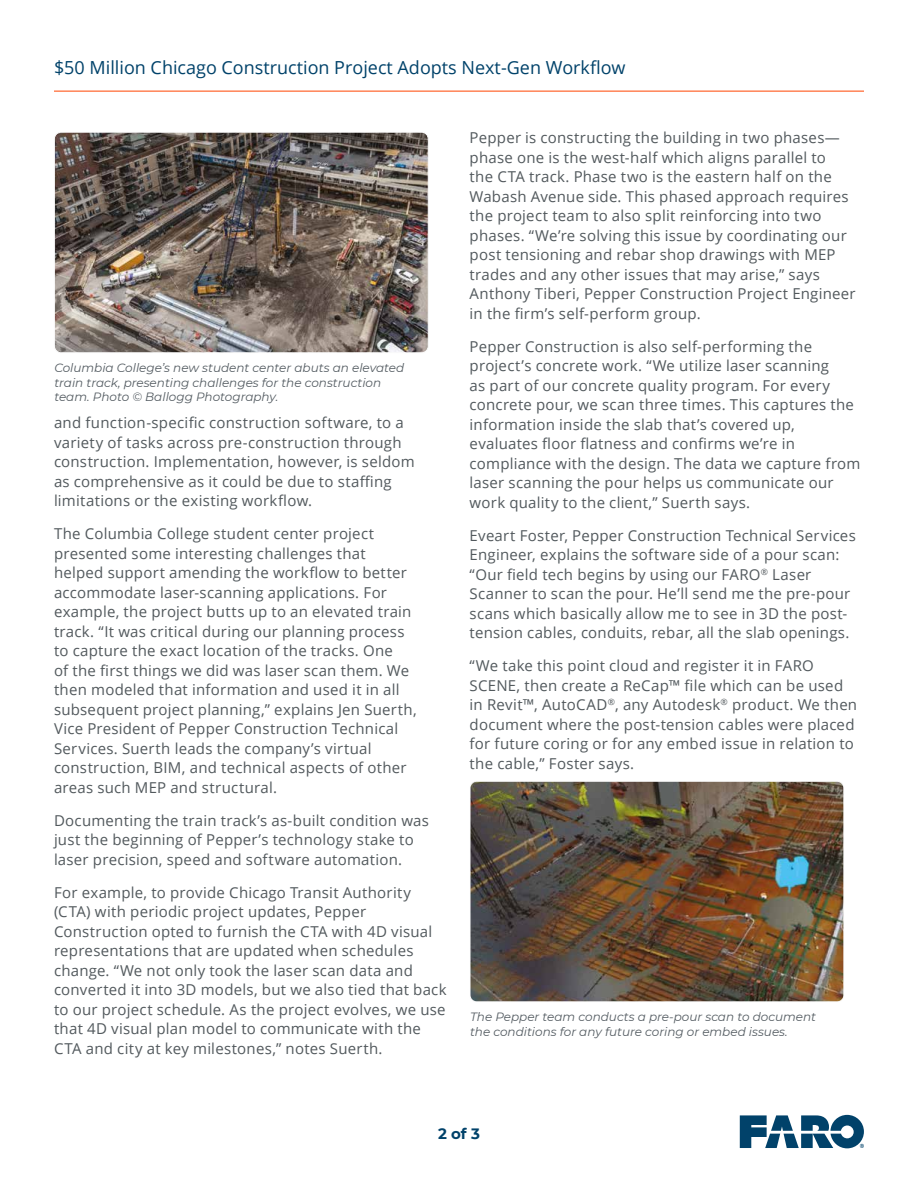
<style>
.page{position:relative;width:918px;height:1188px;background:#fff}
.page>*{position:absolute;margin:0;border:0;box-sizing:border-box;transform-origin:0 0}
.t1{font:18px "Open Sans";color:#01426a}
.t2{font:15px/19.5px "Open Sans";letter-spacing:.015em;color:#52595d}
.t3{font:700 15px "Montserrat";color:#01426a}
.t4{font:italic 12px/14.4px "Montserrat";color:#535b61}
</style>
<div class="page">
<hr style="left:54px;top:91px;width:810px;height:1px;background:#ff4500">
<svg style="left:740px;top:1115px;width:124px;height:33px"></svg>
<img style="left:56px;top:134px;width:371px;height:217px">
<div style="left:54px;top:132px;width:375px;height:221px;border:1px solid #fefefe;border-radius:7px"></div>
<img style="left:472px;top:782px;width:371px;height:219px">
<div style="left:470px;top:781px;width:374px;height:221px;border:1px solid #fefefe;border-radius:7px"></div>
<p class="t1" style="left:54px;top:55px;width:573px">$50 Million Chicago Construction Project Adopts Next-Gen Workflow</p>
<p class="t4" style="left:54px;top:360px;width:351px">Columbia College’s new student center abuts an elevated train track, presenting challenges for the construction team. Photo © Ballogg Photography.</p>
<p class="t2" style="left:54px;top:413px;width:362px">and function-specific construction software, to a variety of tasks across pre-construction through construction. Implementation, however, is seldom as comprehensive as it could be due to staffing limitations or the existing workflow.</p>
<p class="t2" style="left:54px;top:524px;width:364px">The Columbia College student center project presented some interesting challenges that helped support amending the workflow to better accommodate laser-scanning applications. For example, the project butts up to an elevated train track. “It was critical during our planning process to capture the exact location of the tracks. One<br>of the first things we did was laser scan them. We then modeled that information and used it in all subsequent project planning,” explains Jen Suerth, Vice President of Pepper Construction Technical Services. Suerth leads the company’s virtual construction, BIM, and technical aspects of other areas such MEP and structural.</p>
<p class="t2" style="left:54px;top:810px;width:376px">Documenting the train track’s as-built condition was just the beginning of Pepper’s technology stake to laser precision, speed and software automation.</p>
<p class="t2" style="left:54px;top:882px;width:394px">For example, to provide Chicago Transit Authority (CTA) with periodic project updates, Pepper Construction opted to furnish the CTA with 4D visual representations that are updated when schedules change. “We not only took the laser scan data and converted it into 3D models, but we also tied that back to our project schedule. As the project evolves, we use that 4D visual plan model to communicate with the CTA and city at key milestones,” notes Suerth.</p>
<p class="t2" style="left:470px;top:128px;width:388px">Pepper is constructing the building in two phases— phase one is the west-half which aligns parallel to<br>the CTA track. Phase two is the eastern half on the Wabash Avenue side. This phased approach requires the project team to also split reinforcing into two phases. “We’re solving this issue by coordinating our post tensioning and rebar shop drawings with MEP trades and any other issues that may arise,” says Anthony Tiberi, Pepper Construction Project Engineer in the firm’s self-perform group.</p>
<p class="t2" style="left:470px;top:336px;width:392px">Pepper Construction is also self-performing the project’s concrete work. “We utilize laser scanning<br>as part of our concrete quality program. For every concrete pour, we scan three times. This captures the information inside the slab that’s covered up, evaluates floor flatness and confirms we’re in compliance with the design. The data we capture from laser scanning the pour helps us communicate our work quality to the client,” Suerth says.</p>
<p class="t2" style="left:470px;top:525px;width:388px">Eveart Foster, Pepper Construction Technical Services Engineer, explains the software side of a pour scan: “Our field tech begins by using our FARO<sup>®</sup> Laser Scanner to scan the pour. He’ll send me the pre-pour scans which basically allow me to see in 3D the post&shy;tension cables, conduits, rebar, all the slab openings.</p>
<p class="t2" style="left:470px;top:656px;width:389px">“We take this point cloud and register it in FARO SCENE, then create a ReCap™ file which can be used in Revit™, AutoCAD<sup>®</sup>, any Autodesk<sup>®</sup> product. We then document where the post-tension cables were placed for future coring or for any embed issue in relation to the cable,” Foster says.</p>
<p class="t4" style="left:470px;top:1010px;width:348px">The Pepper team conducts a pre-pour scan to document the conditions for any future coring or embed issues.</p>
<p class="t3" style="left:438px;top:1123px;width:43px">2 of 3</p>
</div>
